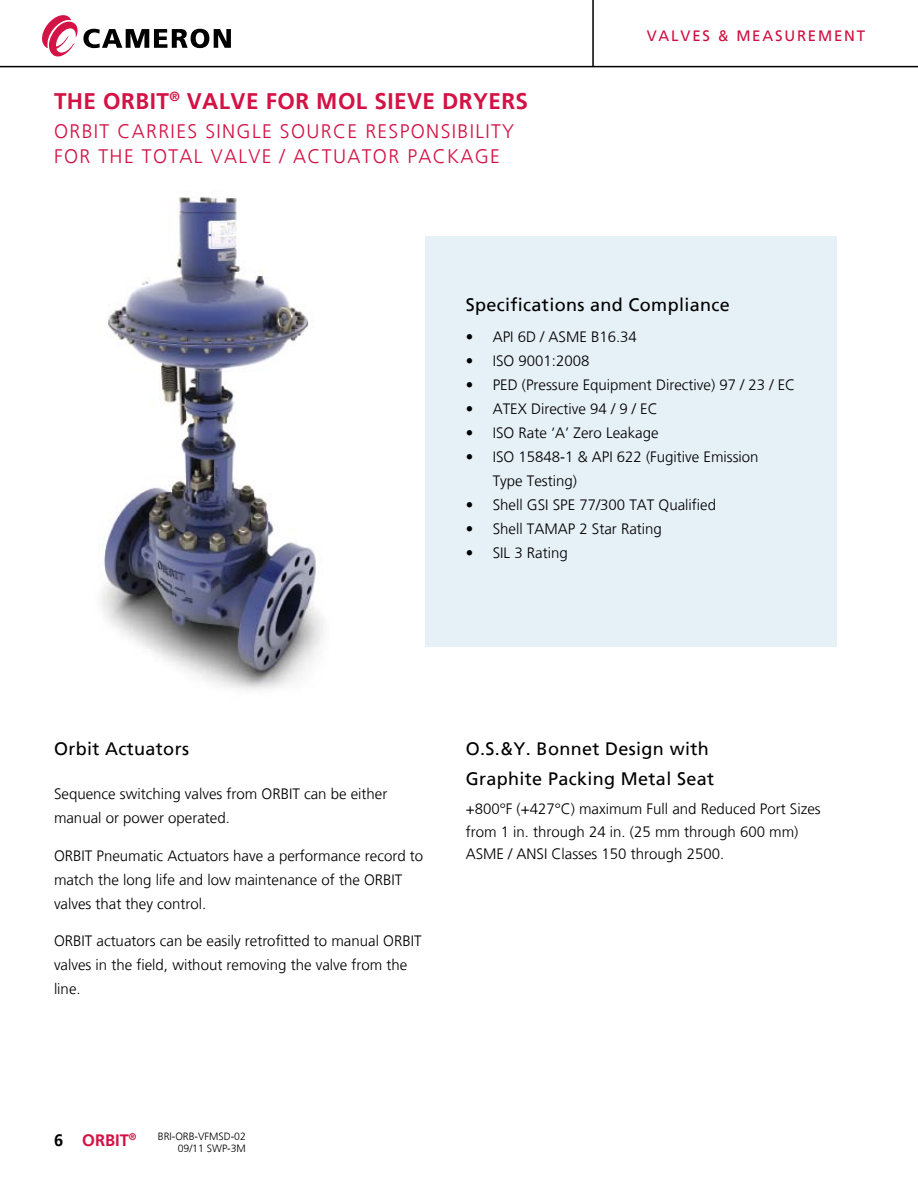
<style>
.page{position:relative;width:918px;height:1188px;background:#fff}
.page>*{position:absolute;margin:0;border:0;box-sizing:border-box;transform-origin:0 0}
.t1{font:700 22.5px "Frutiger";letter-spacing:.02em;color:#d31245}
.t2{font:300 19.5px "Frutiger";letter-spacing:.07em;color:#d31245}
.t3{font:18px/30px "Frutiger Roman";letter-spacing:.02em;color:#000}
.t4{font:700 16.5px "Frutiger";color:#d31245}
.t5{font:700 16.5px "Frutiger";color:#000}
.t6{font:300 15px/24px "Frutiger";color:#000}
.t7{font:15px "Frutiger Roman";letter-spacing:.12em;color:#ce1141}
.t8{font:300 10.5px/12.6px "Frutiger";color:#000;text-align:right}
</style>
<div class="page">
<hr style="left:0;top:66px;width:918px;height:1px;background:#000">
<hr style="left:592px;top:0;width:2px;height:67px;background:#000">
<svg style="left:42px;top:15px;width:189px;height:42px"></svg>
<div style="left:425px;top:236px;width:412px;height:411px;background:#e6f0f7"></div>
<img style="left:101px;top:197px;width:223px;height:493px">
<h1 class="t1" style="left:54px;top:88px;width:163px">THE ORBIT<sup>®</sup> VALVE</h1>
<h1 class="t1" style="left:266px;top:88px;width:134px">FOR MOL SIEVE</h1>
<h1 class="t1" style="left:442px;top:88px;width:60px">DRYERS</h1>
<h2 class="t2" style="left:54px;top:120px;width:90px">ORBIT carries</h2>
<h2 class="t2" style="left:205px;top:120px;width:310px">SING LE SOURCE RESPONSIBILITY</h2>
<h2 class="t2" style="left:54px;top:146px;width:13px">for</h2>
<h2 class="t2" style="left:99px;top:146px;width:13px">the</h2>
<h2 class="t2" style="left:142px;top:146px;width:14px">total</h2>
<h2 class="t2" style="left:211px;top:146px;width:13px">valve</h2>
<h2 class="t2" style="left:280px;top:146px;width:57px">/ actuator</h2>
<h2 class="t2" style="left:407px;top:146px;width:91px">package</h2>
<p class="t7" style="left:647px;top:27px;width:220px">VALVES &amp; MEASUREMENT</p>
<p class="t3" style="left:466px;top:289px;width:266px">Specifications and Compliance</p>
<p class="t6" style="left:466px;top:324px;width:173px">• API 6D / ASME B16.34</p>
<p class="t6" style="left:466px;top:348px;width:125px">• ISO 9001:2008</p>
<p class="t6" style="left:466px;top:372px;width:331px">• PED (Pressure Equipment Directive) 97 / 23 / EC</p>
<p class="t6" style="left:466px;top:396px;width:194px">• ATEX Directive 94 / 9 / EC</p>
<p class="t6" style="left:466px;top:420px;width:194px">• ISO Rate ‘A’ Zero Leakage</p>
<p class="t6" style="left:493px;top:444px;width:267px;text-indent:-27px">• ISO 15848-1 &amp; API 622 (Fugitive Emission<br>Type Testing)</p>
<p class="t6" style="left:466px;top:492px;width:252px">• Shell GSI SPE 77/300 TAT Qualified</p>
<p class="t6" style="left:466px;top:516px;width:198px">• Shell TAMAP 2 Star Rating</p>
<p class="t6" style="left:466px;top:540px;width:104px">• SIL 3 Rating</p>
<p class="t3" style="left:54px;top:733px;width:137px">Orbit Actuators</p>
<p class="t6" style="left:54px;top:782px;width:335px">Sequence switching valves from ORBIT can be either manual or power operated.</p>
<p class="t6" style="left:54px;top:843px;width:371px">ORBIT Pneumatic Actuators have a performance record to match the long life and low maintenance of the ORBIT valves that they control.</p>
<p class="t6" style="left:54px;top:929px;width:369px">ORBIT actuators can be easily retrofitted to manual ORBIT valves in the field, without removing the valve from the line.</p>
<p class="t3" style="left:466px;top:733px;width:250px">O.S.&amp;Y. Bonnet Design with<br>Graphite Packing Metal Seat</p>
<p class="t6" style="left:466px;top:798px;width:357px;line-height:22.5px">+800°F (+427°C) maximum Full and Reduced Port Sizes from 1 in. through 24 in. (25 mm through 600 mm)<br>ASME / ANSI Classes 150 through 2500.</p>
<p class="t5" style="left:54px;top:1130px;width:11px">6</p>
<p class="t4" style="left:82px;top:1130px;width:56px">ORBIT<sup>®</sup></p>
<p class="t8" style="left:158px;top:1130px;width:90px">BRI-ORB-VFMSD-02<br>09/11 SWP-3M</p>
</div>
